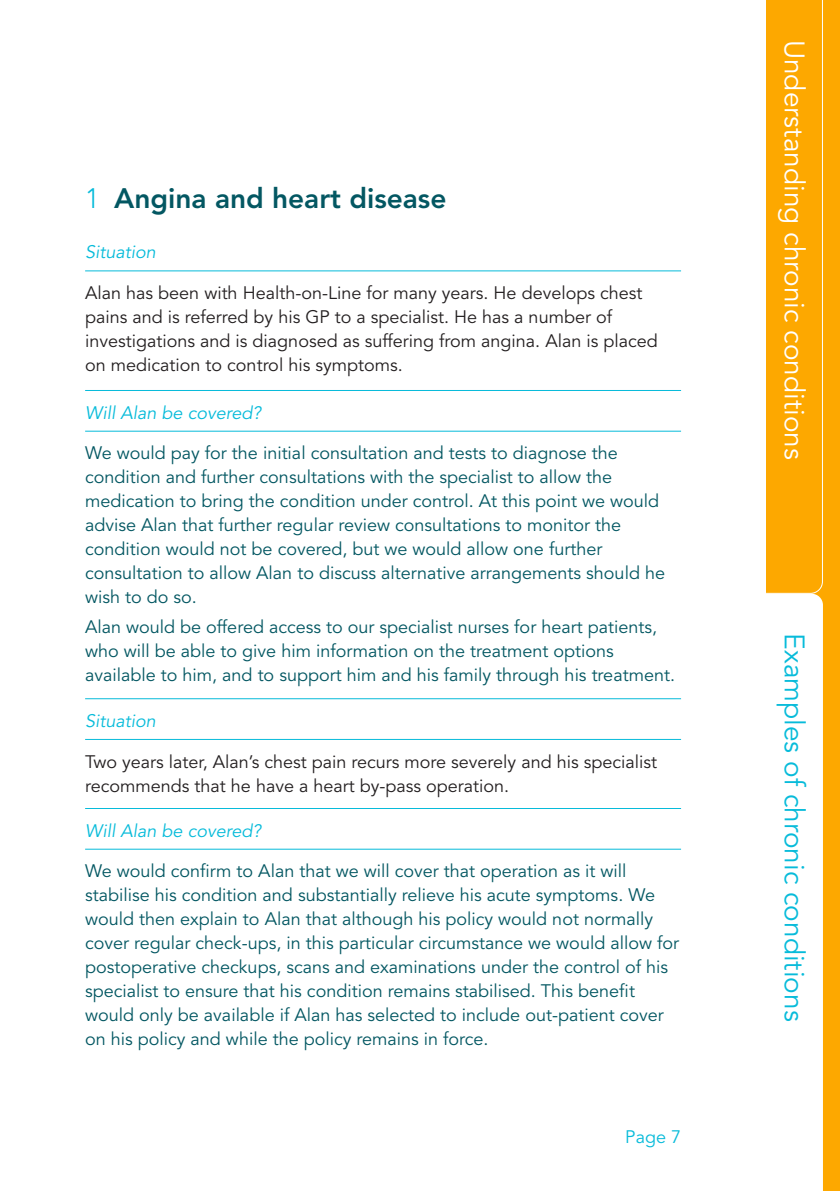
<style>
.page{position:relative;width:840px;height:1191px;background:#fff}
.page>*{position:absolute;margin:0;border:0;box-sizing:border-box;transform-origin:0 0}
.t1{font:28px "Avenir LT Std";color:#fff}
.t2{font:28px "Avenir LT Std";color:#07bbda}
.t3{font:800 28px "Avenir LT Std";color:#035762}
.t4{font:18px/24px "Avenir LT Std";color:#035762}
.t5{font:18px/24px "Avenir LT Std";color:#231f20}
.t6{font:italic 18px "Avenir LT Std";color:#07bbda}
.t7{font:18px "Avenir LT Std";color:#07bbda}
.s1{font-weight:300;color:#07bbda}
</style>
<div class="page">
<div style="left:765px;top:0;width:74px;height:1191px;background:linear-gradient(to bottom,#fda800,#fda800)"></div>
<svg style="left:680px;top:0;width:142px;height:594px"></svg>
<svg style="left:680px;top:594px;width:142px;height:597px"></svg>
<hr style="left:85px;top:270px;width:595px;height:1px;background:#07bbda">
<hr style="left:85px;top:390px;width:595px;height:1px;background:#07bbda">
<hr style="left:85px;top:431px;width:595px;height:1px;background:#07bbda">
<hr style="left:85px;top:698px;width:595px;height:1px;background:#07bbda">
<hr style="left:85px;top:739px;width:595px;height:1px;background:#07bbda">
<hr style="left:85px;top:808px;width:595px;height:1px;background:#07bbda">
<hr style="left:85px;top:848px;width:595px;height:1px;background:#07bbda">
<h1 class="t3" style="left:85px;top:187px;width:362px"><span class="s1">1</span> Angina and heart disease</h1>
<p class="t6" style="left:85px;top:245px;width:72px">Situation</p>
<p class="t5" style="left:85px;top:282px;width:574px">Alan has been with Health-on-Line for many years. He develops chest pains and is referred by his GP to a specialist. He has a number of investigations and is diagnosed as suffering from angina. Alan is placed on medication to control his symptoms.</p>
<p class="t6" style="left:85px;top:405px;width:177px">Will Alan be covered?</p>
<p class="t4" style="left:85px;top:442px;width:581px">We would pay for the initial consultation and tests to diagnose the condition and further consultations with the specialist to allow the medication to bring the condition under control. At this point we would advise Alan that further regular review consultations to monitor the condition would not be covered, but we would allow one further consultation to allow Alan to discuss alternative arrangements should he wish to do so.</p>
<p class="t4" style="left:85px;top:616px;width:591px">Alan would be offered access to our specialist nurses for heart patients, who will be able to give him information on the treatment options available to him, and to support him and his family through his treatment.</p>
<p class="t6" style="left:85px;top:713px;width:72px">Situation</p>
<p class="t5" style="left:85px;top:751px;width:573px">Two years later, Alan’s chest pain recurs more severely and his specialist recommends that he have a heart by-pass operation.</p>
<p class="t6" style="left:85px;top:823px;width:177px">Will Alan be covered?</p>
<p class="t4" style="left:85px;top:860px;width:595px">We would confirm to Alan that we will cover that operation as it will stabilise his condition and substantially relieve his acute symptoms. We would then explain to Alan that although his policy would not normally cover regular check-ups, in this particular circumstance we would allow for postoperative checkups, scans and examinations under the control of his specialist to ensure that his condition remains stabilised. This benefit would only be available if Alan has selected to include out-patient cover on his policy and while the policy remains in force.</p>
<p class="t7" style="left:625px;top:1129px;width:57px">Page 7</p>
<h1 class="t1" style="left:805px;top:40px;width:421px;rotate:90deg">Understanding chronic conditions</h1>
<h1 class="t2" style="left:805px;top:633px;width:389px;rotate:90deg">Examples of chronic conditions</h1>
</div>
